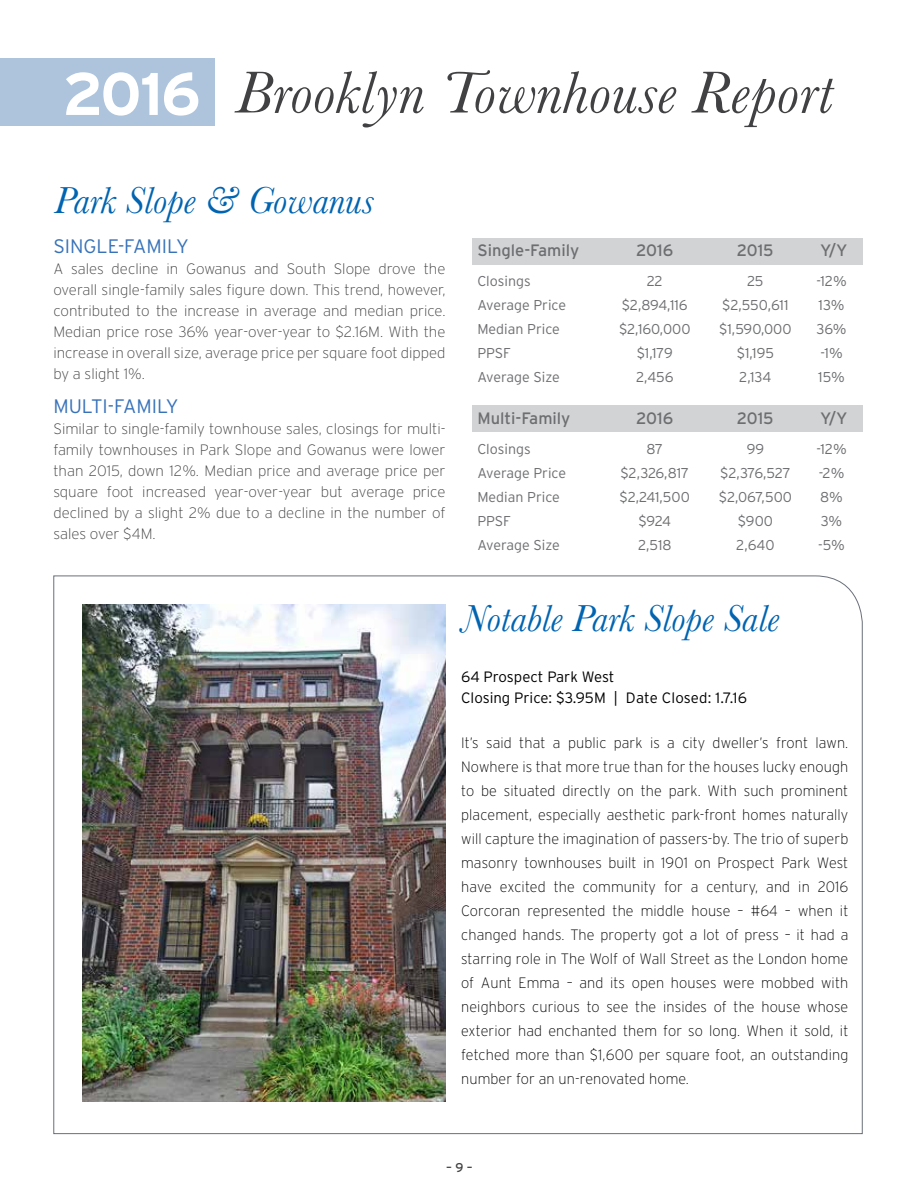
<style>
.page{position:relative;width:918px;height:1188px;background:#fff}
.page>*{position:absolute;margin:0;border:0;box-sizing:border-box;transform-origin:0 0}
.t1{font:italic 61.5px "Baskerville";letter-spacing:.005em;color:#414042}
.t2{font:italic 39px "Baskerville";color:#0064b1}
.t3{font:300 19.5px "Interstate";color:#3772b9}
.t4{font:16.5px "Interstate";color:#6d6e71}
.t5{font:200 15px/24px "Interstate";letter-spacing:.01em;color:#000;text-align:justify;scale:.96 1}
.t6{font:200 15px/21px "Interstate";color:#414042;text-align:justify}
.t7{font:300 15px/21px "Interstate";color:#000}
.t8{font:300 14.25px/24px "Interstate";color:#6d6e71}
.t9{font:12.75px "Interstate";color:#414042}
.s1{font-family:"Interstate";font-weight:700;font-style:normal;font-size:60px;color:#fff}
</style>
<div class="page">
<div style="left:0;top:58px;width:214px;height:68px;background:#adc4dc"></div>
<div style="left:472px;top:405px;width:391px;height:27px;background:#d1d3d4"></div>
<div style="left:472px;top:238px;width:391px;height:27px;background:#d1d3d4"></div>
<svg style="left:53px;top:575px;width:810px;height:559px"></svg>
<img style="left:82px;top:604px;width:364px;height:498px">
<h1 class="t1" style="left:62px;top:52px;width:772px"><span class="s1">2016</span> Brooklyn Townhouse Report</h1>
<h2 class="t2" style="left:54px;top:175px;width:322px">Park Slope &amp; Gowanus</h2>
<h3 class="t3" style="left:53px;top:236px;width:137px">SINGLE-FAMILY</h3>
<p class="t6" style="left:53px;top:259px;width:394px">A sales decline in Gowanus and South Slope drove the overall single-family sales figure down. This trend, however, contributed to the increase in average and median price.<br>Median price rose 36% year-over-year to $2.16M. With the increase in overall size, average price per square foot dipped by a slight 1%.</p>
<h3 class="t3" style="left:53px;top:395px;width:127px">MULTI-FAMILY</h3>
<p class="t6" style="left:53px;top:418px;width:394px">Similar to single-family townhouse sales, closings for multi&shy;family townhouses in Park Slope and Gowanus were lower than 2015, down 12%. Median price and average price per square foot increased year-over-year but average price declined by a slight 2% due to a decline in the number of sales over $4M.</p>
<p class="t4" style="left:477px;top:241px;width:104px">Single-Family</p>
<p class="t8" style="left:477px;top:269px;width:90px">Closings<br>Average Price<br>Median Price<br>PPSF<br>Average Size</p>
<p class="t4" style="left:477px;top:409px;width:95px">Multi-Family</p>
<p class="t8" style="left:477px;top:437px;width:90px">Closings<br>Average Price<br>Median Price<br>PPSF<br>Average Size</p>
<p class="t4" style="left:636px;top:241px;width:39px">2016</p>
<p class="t8" style="left:619px;top:269px;width:73px;text-align:center">22 $2,894,116 $2,160,000 $1,179<br>2,456</p>
<p class="t4" style="left:636px;top:409px;width:39px">2016</p>
<p class="t8" style="left:620px;top:436px;width:72px;text-align:center">87 $2,326,817 $2,241,500 $924<br>2,518</p>
<p class="t4" style="left:737px;top:241px;width:38px">2015</p>
<p class="t8" style="left:719px;top:269px;width:74px;text-align:center">25 $2,550,611 $1,590,000 $1,195<br>2,134</p>
<p class="t4" style="left:737px;top:409px;width:38px">2015</p>
<p class="t8" style="left:719px;top:436px;width:75px;text-align:center">99 $2,376,527 $2,067,500 $900<br>2,640</p>
<p class="t4" style="left:820px;top:241px;width:29px">Y/Y</p>
<p class="t8" style="left:816px;top:269px;width:32px">-12%<br>13%<br>36% -1%<br>15%</p>
<p class="t4" style="left:820px;top:409px;width:29px">Y/Y</p>
<p class="t8" style="left:816px;top:436px;width:32px">-12% -2%<br>8%<br>3% -5%</p>
<h2 class="t2" style="left:462px;top:592px;width:319px">Notable Park Slope Sale</h2>
<p class="t7" style="left:461px;top:666px;width:287px">64 Prospect Park West<br>Closing Price: $3.95M | Date Closed: 1.7.16</p>
<p class="t5" style="left:461px;top:730px;width:405px">It’s said that a public park is a city dweller’s front lawn.<br>Nowhere is that more true than for the houses lucky enough to be situated directly on the park. With such prominent placement, especially aesthetic park-front homes naturally will capture the imagination of passers-by. The trio of superb masonry townhouses built in 1901 on Prospect Park West have excited the community for a century, and in 2016<br>Corcoran represented the middle house – #64 – when it changed hands. The property got a lot of press – it had a starring role in The Wolf of Wall Street as the London home of Aunt Emma – and its open houses were mobbed with neighbors curious to see the insides of the house whose exterior had enchanted them for so long. When it sold, it fetched more than $1,600 per square foot, an outstanding number for an un-renovated home.</p>
<p class="t9" style="left:446px;top:1160px;width:28px">– 9 –</p>
</div>
